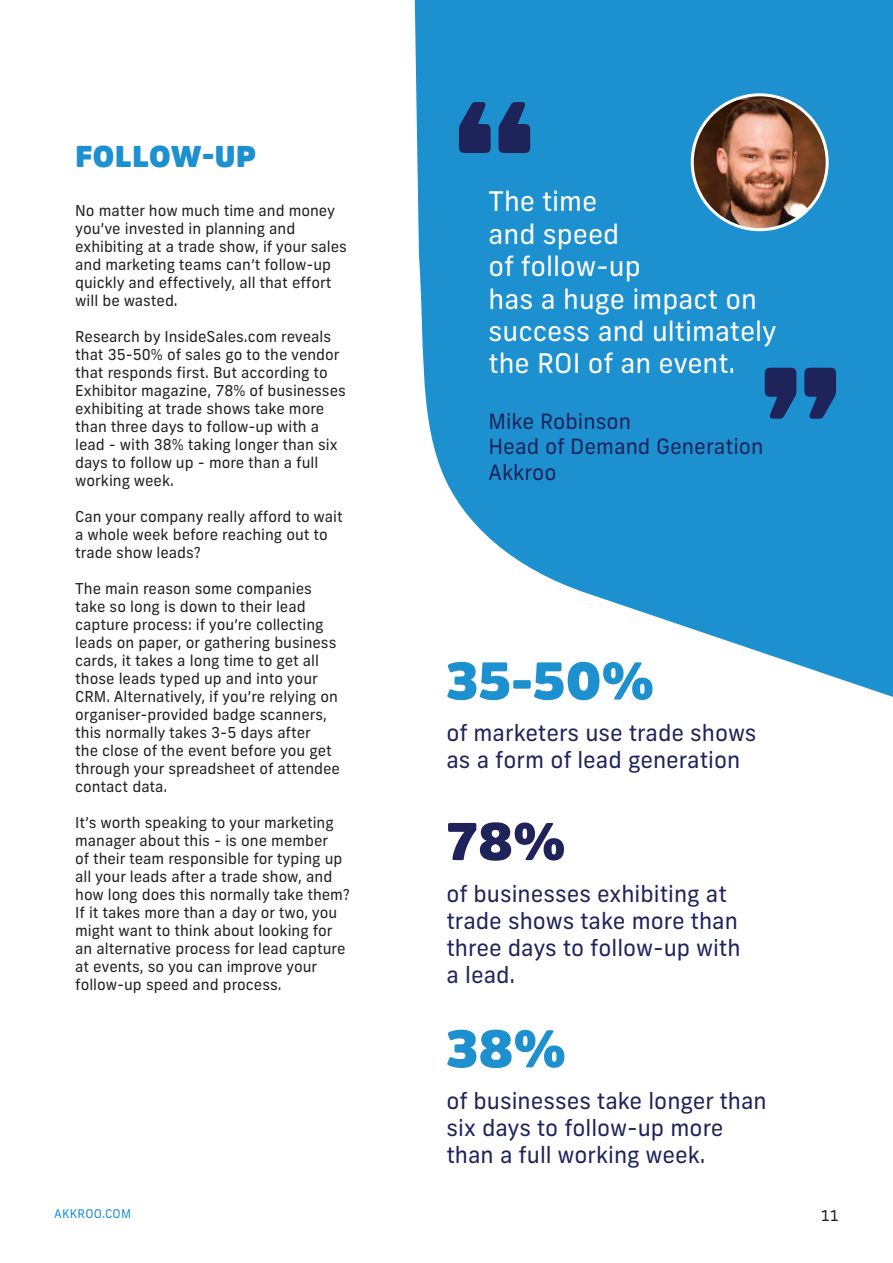
<style>
.page{position:relative;width:893px;height:1263px;background:#fff}
.page>*{position:absolute;margin:0;border:0;box-sizing:border-box;transform-origin:0 0}
.t1{font:900 165px "Amsi Pro";color:#1e245a}
.t2{font:900 52.5px "Amsi Pro";color:#1d90d0}
.t3{font:900 52.5px "Amsi Pro";color:#1e245a}
.t4{font:900 30px "Amsi Pro";letter-spacing:.015em;color:#1d90d0}
.t5{font:27px/32.4px "Frank New";color:#fff}
.t6{font:22.5px/27px "Frank New";color:#1e245a}
.t7{font:21px "Frank New";color:#1e245a}
.t8{font:15px/18px "Frank New";color:#231f20}
.t9{font:12px "Frank New";letter-spacing:.02em;color:#1d90d0}
</style>
<div class="page">
<svg style="left:415px;top:0;width:478px;height:697px;background:#3da0d6"></svg>
<img style="left:692px;top:95px;width:135px;height:135px;border-radius:67px">
<div style="left:691px;top:93px;width:138px;height:138px;border:3px solid #fff;border-radius:50%"></div>
<p class="t4" style="left:75px;top:136px;width:182px">FOLLOW-UP</p>
<p class="t8" style="left:75px;top:201px;width:273px">No matter how much time and money you’ve invested in planning and exhibiting at a trade show, if your sales and marketing teams can’t follow-up quickly and effectively, all that effort will be wasted.</p>
<p class="t8" style="left:75px;top:327px;width:272px">Research by InsideSales.com reveals that 35-50% of sales go to the vendor that responds first. But according to Exhibitor magazine, 78% of businesses exhibiting at trade shows take more than three days to follow-up with a lead - with 38% taking longer than six days to follow up - more than a full working week.</p>
<p class="t8" style="left:75px;top:507px;width:269px">Can your company really afford to wait a whole week before reaching out to trade show leads?</p>
<p class="t8" style="left:75px;top:579px;width:266px">The main reason some companies take so long is down to their lead capture process: if you’re collecting leads on paper, or gathering business cards, it takes a long time to get all those leads typed up and into your CRM. Alternatively, if you’re relying on organiser-provided badge scanners, this normally takes 3-5 days after<br>the close of the event before you get through your spreadsheet of attendee contact data.</p>
<p class="t8" style="left:75px;top:813px;width:276px">It’s worth speaking to your marketing manager about this - is one member<br>of their team responsible for typing up all your leads after a trade show, and how long does this normally take them?<br>If it takes more than a day or two, you might want to think about looking for an alternative process for lead capture at events, so you can improve your follow-up speed and process.</p>
<p class="t1" style="left:451px;top:47px;width:87px">‘‘</p>
<p class="t5" style="left:489px;top:185px;width:290px">The time<br>and speed<br>of follow-up<br>has a huge impact on success and ultimately the ROI of an event.</p>
<p class="t7" style="left:489px;top:408px;width:144px">Mike Robinson</p>
<p class="t7" style="left:489px;top:433px;width:276px">Head of Demand Generation</p>
<p class="t7" style="left:489px;top:459px;width:70px">Akkroo</p>
<p class="t1" style="left:844px;top:473px;width:87px;rotate:-180deg">‘‘</p>
<p class="t2" style="left:446px;top:645px;width:209px">35-50%</p>
<p class="t6" style="left:446px;top:719px;width:312px">of marketers use trade shows as a form of lead generation</p>
<p class="t3" style="left:446px;top:805px;width:121px">78%</p>
<p class="t6" style="left:446px;top:880px;width:296px">of businesses exhibiting at trade shows take more than three days to follow-up with a lead.</p>
<p class="t2" style="left:446px;top:1012px;width:121px">38%</p>
<p class="t6" style="left:446px;top:1087px;width:322px">of businesses take longer than six days to follow-up more than a full working week.</p>
<p class="t9" style="left:54px;top:1206px;width:79px">AKKROO.COM</p>
<p class="t8" style="left:821px;top:1206px;width:20px">11</p>
</div>
